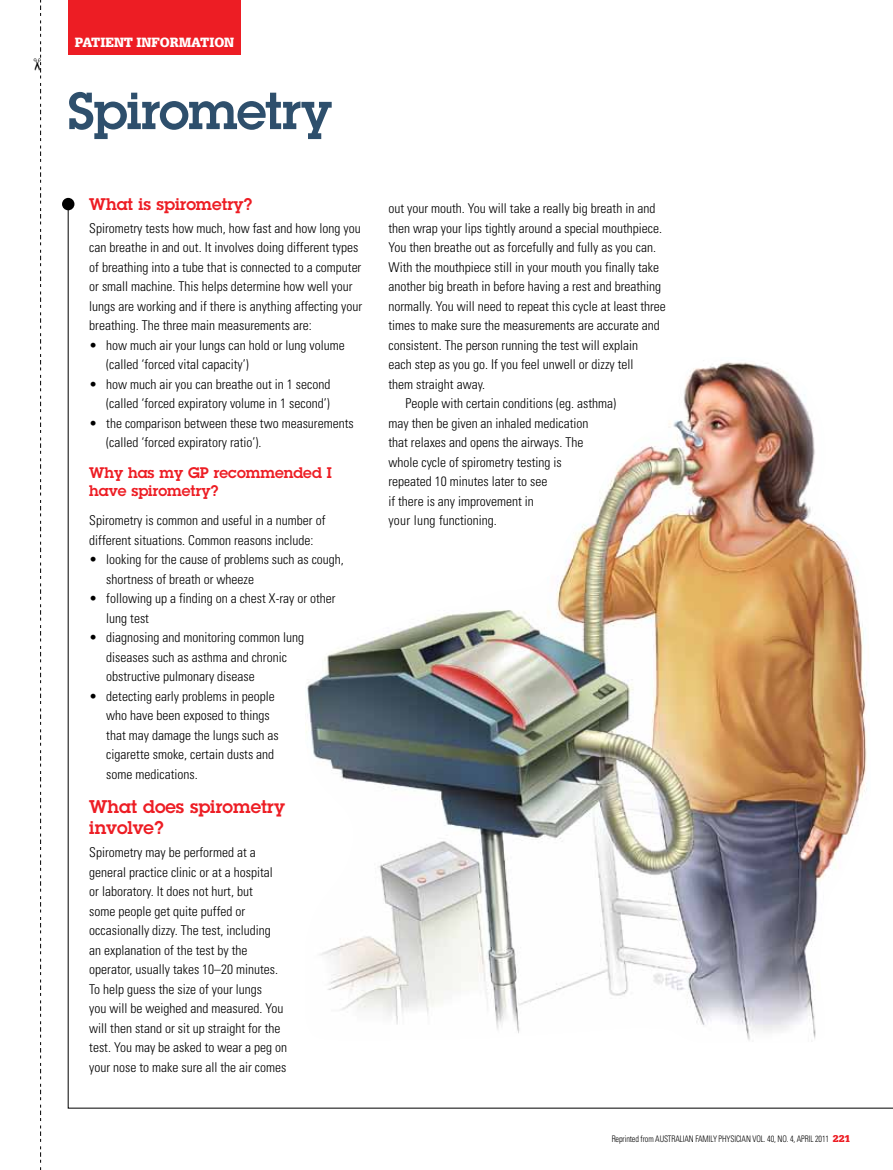
<style>
.page{position:relative;width:893px;height:1170px;background:#fff}
.page>*{position:absolute;margin:0;border:0;box-sizing:border-box;transform-origin:0 0}
.t1{font:600 51px "Lubalin Graph LT";letter-spacing:-.015em;color:#2e4f6c}
.t2{font:600 18px/21px "Lubalin Graph LT";color:#ed1d24}
.t3{font:600 16.5px "Lubalin Graph LT";color:#ed1d24}
.t4{font:600 15px/18px "Lubalin Graph LT";color:#ed1d24}
.t5{font:900 14.25px "Serifa LT";color:#fff;scale:.9 1}
.t6{font:300 condensed 13.5px/19.5px "Univers LT";color:#000}
.t7{font:300 condensed 9px "Univers LT";letter-spacing:-.015em;color:#000;scale:.9 1}
.s1{font-family:"Serifa LT";font-weight:900;font-stretch:normal;font-size:10.5px;color:#ed1d24}
</style>
<div class="page">
<div style="left:68px;top:0;width:173px;height:55px;background:#ed1d24"></div>
<div style="left:62px;top:198px;width:12px;height:12px;background:#000;border-radius:50%"></div>
<img style="left:306px;top:362px;width:561px;height:678px">
<svg style="left:40px;top:0;width:1px;height:1169px"></svg>
<p class="t5" style="left:75px;top:34px;width:179px">PATIENT INFORMATION</p>
<h1 class="t1" style="left:68px;top:77px;width:265px">Spirometry</h1>
<p class="t3" style="left:89px;top:193px;width:165px">What is spirometry?</p>
<p class="t6" style="left:89px;top:218px;width:274px">Spirometry tests how much, how fast and how long you can breathe in and out. It involves doing different types of breathing into a tube that is connected to a computer or small machine. This helps determine how well your lungs are working and if there is anything affecting your breathing. The three main measurements are:</p>
<p class="t6" style="left:106px;top:335px;width:240px;text-indent:-17px">• how much air your lungs can hold or lung volume (called ‘forced vital capacity’)</p>
<p class="t6" style="left:89px;top:374px;width:243px;text-align:right">• how much air you can breathe out in 1 second (called ‘forced expiratory volume in 1 second’)</p>
<p class="t6" style="left:106px;top:413px;width:249px;text-indent:-17px">• the comparison between these two measurements (called ‘forced expiratory ratio’).</p>
<p class="t4" style="left:89px;top:463px;width:244px">Why has my GP recommended I have spirometry?</p>
<p class="t6" style="left:89px;top:511px;width:238px">Spirometry is common and useful in a number of different situations. Common reasons include:</p>
<p class="t6" style="left:106px;top:550px;width:239px;text-indent:-17px">• looking for the cause of problems such as cough, shortness of breath or wheeze</p>
<p class="t6" style="left:106px;top:589px;width:231px;text-indent:-17px">• following up a finding on a chest X-ray or other lung test</p>
<p class="t6" style="left:106px;top:628px;width:199px;text-indent:-17px">• diagnosing and monitoring common lung diseases such as asthma and chronic obstructive pulmonary disease</p>
<p class="t6" style="left:106px;top:686px;width:174px;text-indent:-17px">• detecting early problems in people who have been exposed to things that may damage the lungs such as cigarette smoke, certain dusts and some medications.</p>
<h2 class="t2" style="left:89px;top:795px;width:197px">What does spirometry involve?</h2>
<p class="t6" style="left:89px;top:842px;width:199px">Spirometry may be performed at a general practice clinic or at a hospital<br>or laboratory. It does not hurt, but<br>some people get quite puffed or occasionally dizzy. The test, including<br>an explanation of the test by the operator, usually takes 10–20 minutes.<br>To help guess the size of your lungs<br>you will be weighed and measured. You will then stand or sit up straight for the test. You may be asked to wear a peg on your nose to make sure all the air comes</p>
<p class="t6" style="left:388px;top:198px;width:268px">out your mouth. You will take a really big breath in and</p>
<p class="t6" style="left:388px;top:218px;width:275px">then wrap your lips tightly around a special mouthpiece.</p>
<p class="t6" style="left:388px;top:237px;width:269px">You then breathe out as forcefully and fully as you can.</p>
<p class="t6" style="left:388px;top:257px;width:272px">With the mouthpiece still in your mouth you finally take</p>
<p class="t6" style="left:388px;top:276px;width:274px">another big breath in before having a rest and breathing</p>
<p class="t6" style="left:388px;top:296px;width:279px">normally. You will need to repeat this cycle at least three</p>
<p class="t6" style="left:388px;top:315px;width:273px">times to make sure the measurements are accurate and</p>
<p class="t6" style="left:388px;top:335px;width:251px">consistent. The person running the test will explain</p>
<p class="t6" style="left:388px;top:354px;width:247px">each step as you go. If you feel unwell or dizzy tell</p>
<p class="t6" style="left:388px;top:374px;width:98px">them straight away.</p>
<p class="t6" style="left:405px;top:393px;width:212px">People with certain conditions (eg. asthma)</p>
<p class="t6" style="left:388px;top:413px;width:202px">may then be given an inhaled medication</p>
<p class="t6" style="left:388px;top:432px;width:196px">that relaxes and opens the airways. The</p>
<p class="t6" style="left:388px;top:452px;width:175px">whole cycle of spirometry testing is</p>
<p class="t6" style="left:388px;top:471px;width:160px">repeated 10 minutes later to see</p>
<p class="t6" style="left:388px;top:491px;width:147px">if there is any improvement in</p>
<p class="t6" style="left:388px;top:510px;width:110px">your lung functioning.</p>
<p class="t7" style="left:612px;top:1133px;width:267px">Reprinted from Australian Family Physician Vol. 40, No. 4, Apr il 2011 <span class="s1">221</span></p>
</div>
